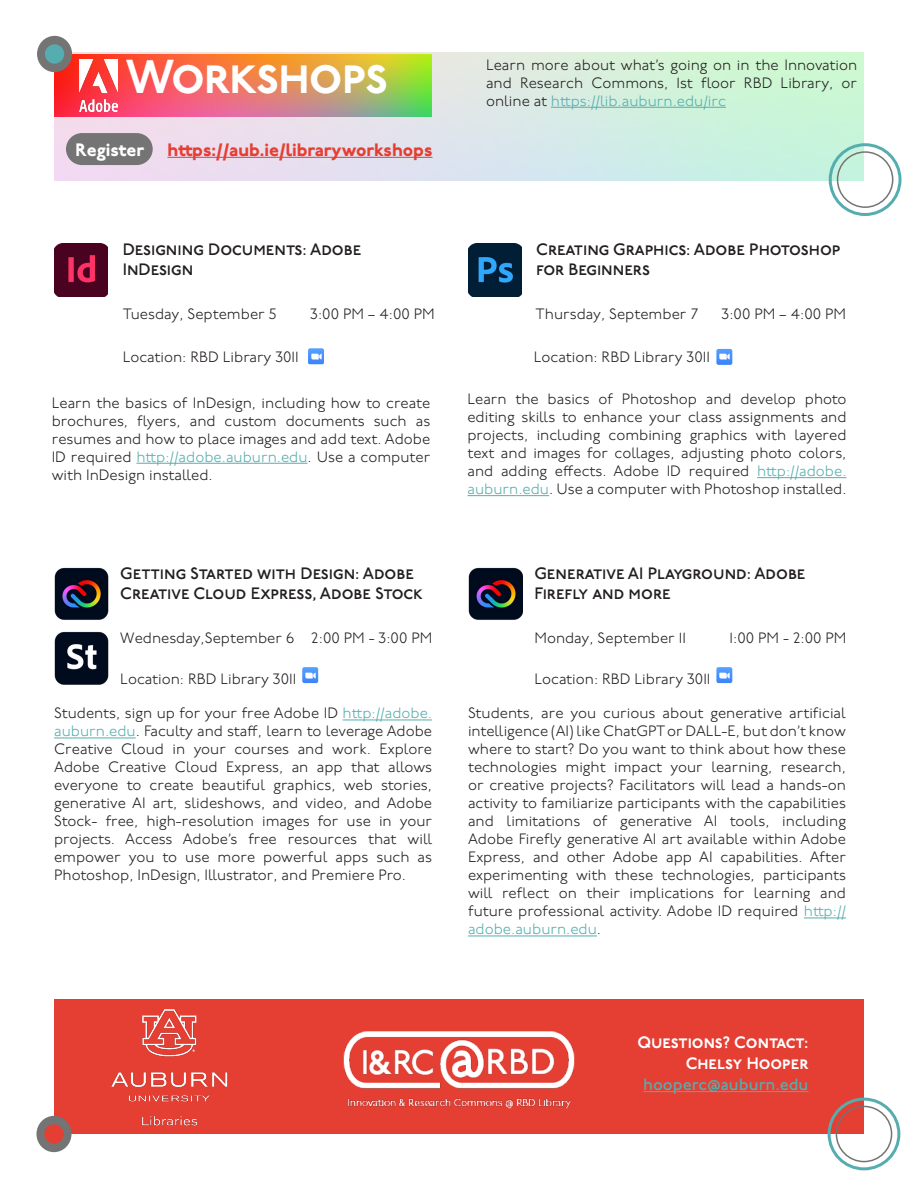
<style>
.page{position:relative;width:918px;height:1188px;background:#fff}
.page>*{position:absolute;margin:0;border:0;box-sizing:border-box;transform-origin:0 0}
.t1{font:47.55px "P22 Underground Dm S";letter-spacing:-.02em;color:#fff}
.body{font:800 18px "P22 Underground";color:#e53e33}
.body-2{font:800 18px "P22 Underground";color:#fff}
.body-3{font:16.5px/19.8px "P22 Underground S Cp";color:#231f20}
.body-4{font:16.5px "P22 Underground Dm S";color:#fff}
.body-5{font:500 16.5px "P22 Underground";color:#55adaf}
.body-6{font:300 15px/18px "P22 Underground";color:#231f20;text-align:justify}
.body-7{font:300 15px "P22 Underground";color:#55adaf}
.s1{color:#231f20}
.s2{color:#55adaf}
</style>
<div class="page">
<div style="left:54px;top:999px;width:810px;height:135px;background:#e53e33"></div>
<img style="left:111px;top:1010px;width:117px;height:116px">
<hr style="left:643px;top:1091px;width:166px;height:1px;background:#55adaf">
<div style="left:828px;top:1098px;width:72px;height:72px;border:3px solid #55adaf;border-radius:50%"></div>
<div style="left:836px;top:1106px;width:56px;height:56px;border:2px solid #737473;border-radius:50%"></div>
<div style="left:36px;top:1116px;width:36px;height:36px;background:#737473;border-radius:50%"></div>
<div style="left:44px;top:1124px;width:20px;height:20px;background:#e53e33;border-radius:50%"></div>
<img style="left:54px;top:243px;width:54px;height:54px">
<hr style="left:136px;top:463px;width:172px;height:1px;background:#55adaf">
<svg style="left:49px;top:52px;width:815px;height:132px;background:#daeae4"></svg>
<hr style="left:551px;top:107px;width:175px;height:1px;background:#55adaf">
<img style="left:55px;top:54px;width:377px;height:63px">
<img style="left:80px;top:60px;width:37px;height:51px">
<div style="left:37px;top:36px;width:35px;height:36px;background:#737473;border-radius:50%"></div>
<div style="left:45px;top:44px;width:19px;height:20px;background:#55adaf;border-radius:50%"></div>
<div style="left:829px;top:143px;width:73px;height:73px;border:3px solid #55adaf;border-radius:50%"></div>
<div style="left:837px;top:151px;width:56px;height:57px;border:2px solid #737473;border-radius:50%"></div>
<img style="left:468px;top:243px;width:54px;height:54px">
<hr style="left:757px;top:477px;width:90px;height:1px;background:#55adaf">
<hr style="left:467px;top:495px;width:82px;height:1px;background:#55adaf">
<img style="left:716px;top:349px;width:16px;height:16px">
<img style="left:343px;top:1031px;width:232px;height:78px">
<div style="left:66px;top:133px;width:87px;height:32px;background:#737473;border-radius:16px"></div>
<hr style="left:167px;top:157px;width:266px;height:1px;background:#e53e33">
<img style="left:302px;top:667px;width:16px;height:16px">
<img style="left:54px;top:632px;width:54px;height:53px">
<img style="left:54px;top:567px;width:54px;height:53px">
<hr style="left:343px;top:720px;width:89px;height:1px;background:#55adaf">
<hr style="left:54px;top:738px;width:82px;height:1px;background:#55adaf">
<img style="left:716px;top:667px;width:16px;height:16px">
<img style="left:469px;top:567px;width:54px;height:53px">
<hr style="left:804px;top:918px;width:42px;height:1px;background:#55adaf">
<hr style="left:468px;top:936px;width:129px;height:1px;background:#55adaf">
<img style="left:308px;top:348px;width:16px;height:16px">
<p class="t1" style="left:126px;top:50px;width:264px">Workshops</p>
<p class="body-6" style="left:486px;top:56px;width:373px">Learn more about what’s going on in the Innovation and Research Commons, 1st floor RBD Library, or</p>
<p class="body-7" style="left:486px;top:92px;width:241px"><span class="s1">online at</span> https://lib.auburn.edu/irc</p>
<p class="body-2" style="left:75px;top:139px;width:70px">Register</p>
<p class="body" style="left:167px;top:139px;width:267px">https://aub.ie/libraryworkshops</p>
<p class="body-3" style="left:123px;top:241px;width:240px">Designing Documents: Adobe<br>InDesign</p>
<p class="body-6" style="left:123px;top:306px;width:155px">Tuesday, September 5</p>
<p class="body-6" style="left:123px;top:348px;width:178px">Location: RBD Library 3011</p>
<p class="body-6" style="left:52px;top:394px;width:380px">Learn the basics of InDesign, including how to create brochures, flyers, and custom documents such as resumes and how to place images and add text. Adobe ID required <span class="s2">http://adobe.auburn.edu</span>. Use a computer with InDesign installed.</p>
<p class="body-6" style="left:310px;top:306px;width:126px">3:00 PM – 4:00 PM</p>
<p class="body-3" style="left:536px;top:241px;width:306px">Creating Graphics: Adobe Photoshop for Beginners</p>
<p class="body-6" style="left:536px;top:306px;width:164px">Thursday, September 7</p>
<p class="body-6" style="left:722px;top:306px;width:126px">3:00 PM – 4:00 PM</p>
<p class="body-6" style="left:534px;top:348px;width:178px">Location: RBD Library 3011</p>
<p class="body-6" style="left:467px;top:391px;width:381px">Learn the basics of Photoshop and develop photo editing skills to enhance your class assignments and projects, including combining graphics with layered text and images for collages, adjusting photo colors, and adding effects. Adobe ID required <span class="s2">http://adobe. auburn.edu</span>. Use a computer with Photoshop installed.</p>
<p class="body-3" style="left:120px;top:565px;width:304px">Getting Started with Design: Adobe<br>Creative Cloud Express, Adobe Stock</p>
<p class="body-6" style="left:120px;top:630px;width:175px">Wednesday,September 6</p>
<p class="body-6" style="left:311px;top:630px;width:123px">2:00 PM - 3:00 PM</p>
<p class="body-6" style="left:120px;top:671px;width:178px">Location: RBD Library 3011</p>
<p class="body-6" style="left:54px;top:705px;width:380px">Students, sign up for your free Adobe ID <span class="s2">http://adobe. auburn.edu</span>. Faculty and staff, learn to leverage Adobe Creative Cloud in your courses and work. Explore Adobe Creative Cloud Express, an app that allows everyone to create beautiful graphics, web stories, generative AI art, slideshows, and video, and Adobe Stock- free, high-resolution images for use in your projects. Access Adobe’s free resources that will empower you to use more powerful apps such as Photoshop, InDesign, Illustrator, and Premiere Pro.</p>
<p class="body-3" style="left:534px;top:565px;width:273px">Generative AI Playground: Adobe<br>Firefly and more</p>
<p class="body-6" style="left:534px;top:630px;width:153px">Monday, September 11</p>
<p class="body-6" style="left:730px;top:630px;width:118px">1:00 PM - 2:00 PM</p>
<p class="body-6" style="left:534px;top:671px;width:178px">Location: RBD Library 3011</p>
<p class="body-6" style="left:468px;top:705px;width:380px">Students, are you curious about generative artificial intelligence (AI) like ChatGPT or DALL-E, but don’t know where to start? Do you want to think about how these technologies might impact your learning, research, or creative projects? Facilitators will lead a hands-on activity to familiarize participants with the capabilities and limitations of generative AI tools, including Adobe Firefly generative AI art available within Adobe Express, and other Adobe app AI capabilities. After experimenting with these technologies, participants will reflect on their implications for learning and future professional activity. Adobe ID required <span class="s2">http:// adobe.auburn.edu</span>.</p>
<p class="body-4" style="left:637px;top:1033px;width:173px">Questions? Contact:</p>
<p class="body-4" style="left:686px;top:1054px;width:124px">Chelsy Hooper</p>
<p class="body-5" style="left:643px;top:1075px;width:167px">hooperc@auburn.edu</p>
</div>
